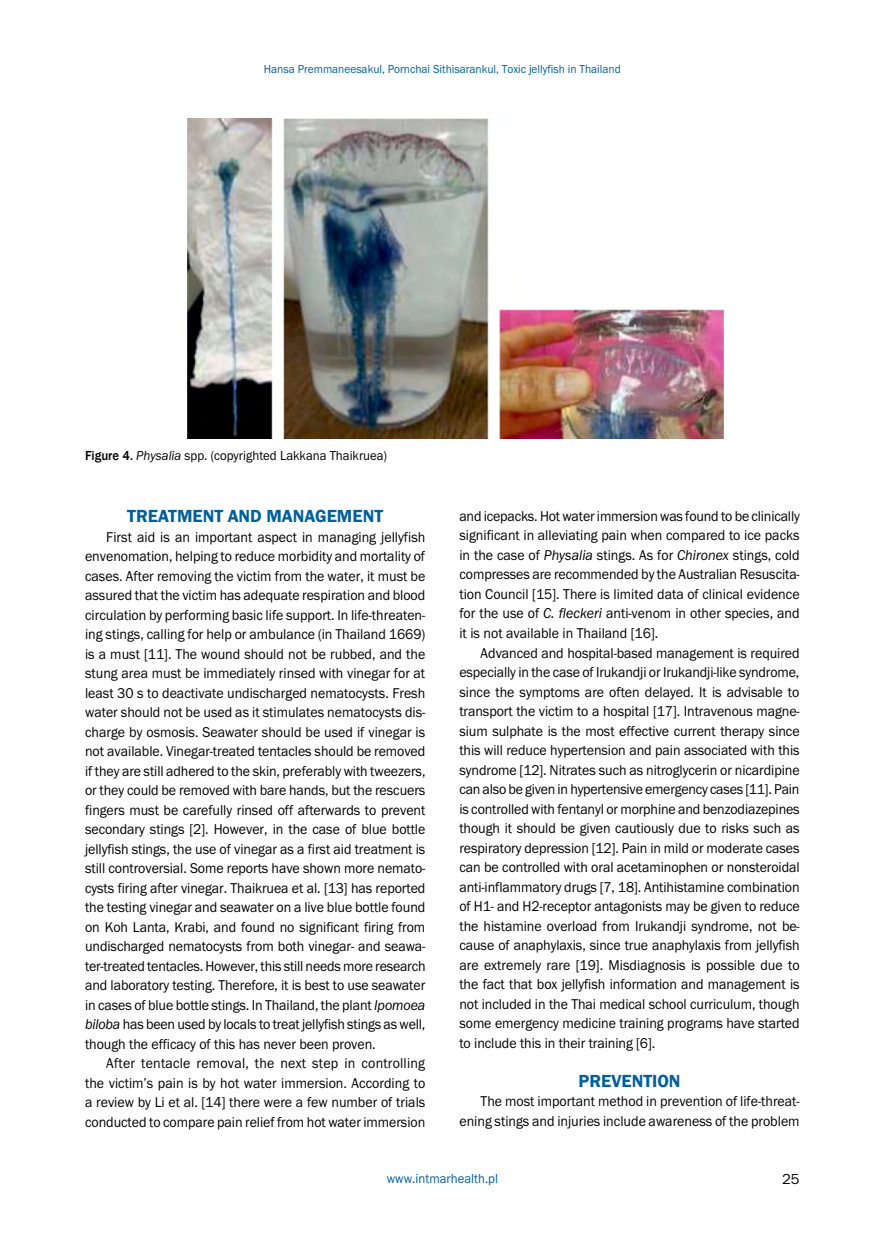
<style>
.page{position:relative;width:872px;height:1234px;background:#fff}
.page>*{position:absolute;margin:0;border:0;box-sizing:border-box;transform-origin:0 0}
.t1{font:600 18px "Franklin Gothic";color:#00609c}
.t2{font:15px "Franklin Got Itc TEE";color:#000}
.t3{font:14.7px/19.5px "Franklin Got Itc TEE";color:#000;text-align:justify;scale:.95 1}
.t4{font:13.5px "Franklin Got Itc TEE";color:#000;scale:.95 1}
.t5{font:13.5px "Franklin Got Itc TEE";color:#00609c;scale:.95 1}
.t6{font:12px "Franklin Got Itc TEE";color:#00609c;scale:.95 1}
.s1{font-family:"Franklin Gothic";font-weight:500}
.s2{font-style:italic}
</style>
<div class="page">
<img style="left:188px;top:118px;width:535px;height:320px">
<p class="t6" style="left:264px;top:62px;width:377px">Hansa Premmaneesakul, Pornchai Sithisarankul, Toxic jellyfish in Thailand</p>
<p class="t4" style="left:85px;top:448px;width:319px"><span class="s1">Figure 4.</span> <span class="s2">Physalia</span> spp. (copyrighted Lakkana Thaikruea)</p>
<p class="t1" style="left:127px;top:505px;width:113px">TREATMENT AND</p>
<p class="t1" style="left:266px;top:505px;width:107px">MANAGEMENT</p>
<p class="t3" style="left:85px;top:527px;width:360px;text-indent:21px">First aid is an important aspect in managing jellyfish envenomation, helping to reduce morbidity and mortality of cases. After removing the victim from the water, it must be assured that the victim has adequate respiration and blood circulation by performing basic life support. In life-threaten&shy;ing stings, calling for help or ambulance (in Thailand 1669) is a must [11]. The wound should not be rubbed, and the stung area must be immediately rinsed with vinegar for at least 30 s to deactivate undischarged nematocysts. Fresh water should not be used as it stimulates nematocysts dis&shy;charge by osmosis. Seawater should be used if vinegar is not available. Vinegar-treated tentacles should be removed if they are still adhered to the skin, preferably with tweezers, or they could be removed with bare hands, but the rescuers fingers must be carefully rinsed off afterwards to prevent secondary stings [2]. However, in the case of blue bottle jellyfish stings, the use of vinegar as a first aid treatment is still controversial. Some reports have shown more nemato&shy;cysts firing after vinegar. Thaikruea et al. [13] has reported the testing vinegar and seawater on a live blue bottle found on Koh Lanta, Krabi, and found no significant firing from undischarged nematocysts from both vinegar- and seawa&shy;ter-treated tentacles. However, this still needs more research and laboratory testing. Therefore, it is best to use seawater in cases of blue bottle stings. In Thailand, the plant <span class="s2">Ipomoea biloba</span> has been used by locals to treat jellyfish stings as well, though the efficacy of this has never been proven.</p>
<p class="t3" style="left:85px;top:1053px;width:360px;text-indent:21px">After tentacle removal, the next step in controlling the victim’s pain is by hot water immersion. According to a review by Li et al. [14] there were a few number of trials conducted to compare pain relief from hot water immersion</p>
<p class="t3" style="left:459px;top:506px;width:360px">and icepacks. Hot water immersion was found to be clinically significant in alleviating pain when compared to ice packs in the case of <span class="s2">Physalia</span> stings. As for <span class="s2">Chironex</span> stings, cold compresses are recommended by the Australian Resuscita&shy;tion Council [15]. There is limited data of clinical evidence for the use of <span class="s2">C. fleckeri</span> anti-venom in other species, and it is not available in Thailand [16].</p>
<p class="t3" style="left:459px;top:643px;width:360px;text-indent:21px">Advanced and hospital-based management is required especially in the case of Irukandji or Irukandji-like syndrome, since the symptoms are often delayed. It is advisable to transport the victim to a hospital [17]. Intravenous magne&shy;sium sulphate is the most effective current therapy since this will reduce hypertension and pain associated with this syndrome [12]. Nitrates such as nitroglycerin or nicardipine can also be given in hypertensive emergency cases [11]. Pain is controlled with fentanyl or morphine and benzodiazepines though it should be given cautiously due to risks such as respiratory depression [12]. Pain in mild or moderate cases can be controlled with oral acetaminophen or nonsteroidal anti-inflammatory drugs [7, 18]. Antihistamine combination of H1- and H2-receptor antagonists may be given to reduce the histamine overload from Irukandji syndrome, not be&shy;cause of anaphylaxis, since true anaphylaxis from jellyfish are extremely rare [19]. Misdiagnosis is possible due to the fact that box jellyfish information and management is not included in the Thai medical school curriculum, though some emergency medicine training programs have started to include this in their training [6].</p>
<p class="t1" style="left:578px;top:1069px;width:64px">PREVENTION</p>
<p class="t3" style="left:459px;top:1091px;width:360px;text-align:right">The most important method in prevention of life-threat&shy;ening stings and injuries include awareness of the problem</p>
<p class="t5" style="left:387px;top:1170px;width:119px">www.intmarhealth.pl</p>
<p class="t2" style="left:782px;top:1170px;width:19px">25</p>
</div>
